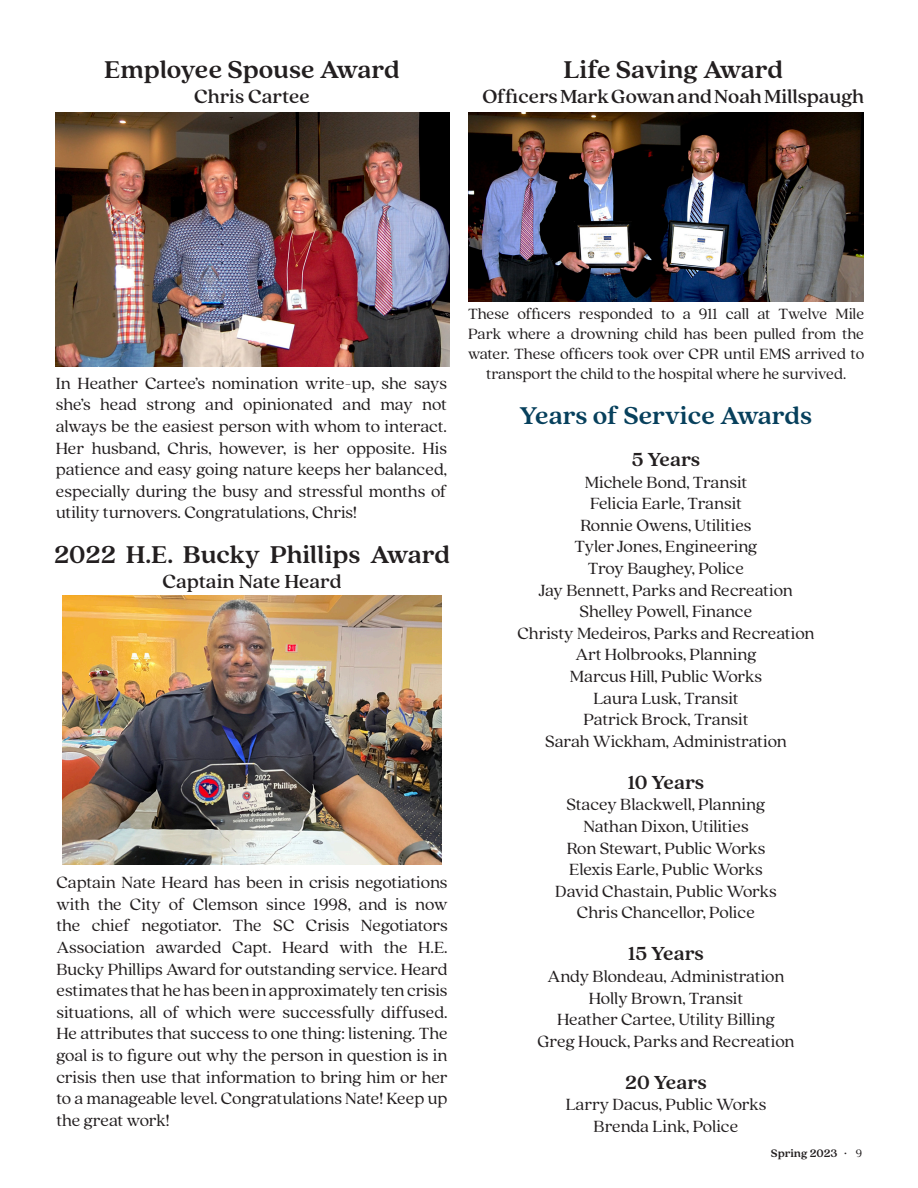
<style>
.page{position:relative;width:918px;height:1188px;background:#fff}
.page>*{position:absolute;margin:0;border:0;box-sizing:border-box;transform-origin:0 0}
.t1{font:700 27px "Quincy CF";color:#231f20}
.t2{font:700 27px "Quincy CF";letter-spacing:-.005em;color:#07405c}
.t3{font:500 21px "Quincy CF";color:#231f20}
.t4{font:700 21px "Quincy CF";letter-spacing:-.005em;color:#231f20}
.t5{font:18px/21.6px "Quincy CF";letter-spacing:-.005em;color:#231f20;text-align:justify}
.t6{font:16.5px/19.8px "Quincy CF";letter-spacing:-.005em;color:#231f20;text-align:center}
.t7{font:700 12px "Quincy CF";color:#231f20}
.s1{font-weight:400}
</style>
<div class="page">
<img style="left:56px;top:112px;width:394px;height:254px">
<img style="left:468px;top:112px;width:396px;height:189px">
<img style="left:62px;top:596px;width:380px;height:269px">
<p class="t1" style="left:104px;top:51px;width:297px">Employee Spouse Award</p>
<p class="t3" style="left:194px;top:82px;width:118px">Chris Cartee</p>
<p class="t1" style="left:563px;top:51px;width:221px">Life Saving Award</p>
<p class="t3" style="left:482px;top:82px;width:383px">Officers Mark Gowan and Noah Millspaugh</p>
<p class="t5" style="left:56px;top:371px;width:393px">In Heather Cartee’s nomination write-up, she says she’s head strong and opinionated and may not always be the easiest person with whom to interact.<br>Her husband, Chris, however, is her opposite. His patience and easy going nature keeps her balanced, especially during the busy and stressful months of utility turnovers. Congratulations, Chris!</p>
<p class="t1" style="left:54px;top:535px;width:398px">2022 H.E. Bucky Phillips Award</p>
<p class="t3" style="left:162px;top:567px;width:181px">Captain Nate Heard</p>
<p class="t5" style="left:56px;top:871px;width:393px">Captain Nate Heard has been in crisis negotiations with the City of Clemson since 1998, and is now the chief negotiator. The SC Crisis Negotiators Association awarded Capt. Heard with the H.E.<br>Bucky Phillips Award for outstanding service. Heard estimates that he has been in approximately ten crisis situations, all of which were successfully diffused.<br>He attributes that success to one thing: listening. The goal is to figure out why the person in question is in crisis then use that information to bring him or her to a manageable level. Congratulations Nate! Keep up the great work!</p>
<p class="t6" style="left:468px;top:303px;width:398px">These officers responded to a 911 call at Twelve Mile Park where a drowning child has been pulled from the water. These officers took over CPR until EMS arrived to transport the child to the hospital where he survived.</p>
<p class="t2" style="left:520px;top:396px;width:294px">Years of Service Awards</p>
<p class="t4" style="left:632px;top:445px;width:70px">5 Years</p>
<p class="t5" style="left:585px;top:470px;width:164px">Michele Bond, Transit</p>
<p class="t5" style="left:590px;top:492px;width:153px">Felicia Earle, Transit</p>
<p class="t5" style="left:580px;top:513px;width:173px">Ronnie Owens, Utilities</p>
<p class="t5" style="left:574px;top:535px;width:185px">Tyler Jones, Engineering</p>
<p class="t5" style="left:588px;top:557px;width:158px">Troy Baughey, Police</p>
<p class="t5" style="left:539px;top:578px;width:255px">Jay Bennett, Parks and Recreation</p>
<p class="t5" style="left:580px;top:600px;width:174px">Shelley Powell, Finance</p>
<p class="t5" style="left:517px;top:621px;width:299px">Christy Medeiros, Parks and Recreation</p>
<p class="t5" style="left:575px;top:643px;width:183px">Art Holbrooks, Planning</p>
<p class="t5" style="left:570px;top:665px;width:194px">Marcus Hill, Public Works</p>
<p class="t5" style="left:593px;top:686px;width:147px">Laura Lusk, Transit</p>
<p class="t5" style="left:584px;top:708px;width:166px">Patrick Brock, Transit</p>
<p class="t5" style="left:545px;top:729px;width:243px">Sarah Wickham, Administration</p>
<p class="t4" style="left:628px;top:767px;width:78px">10 Years</p>
<p class="t5" style="left:567px;top:793px;width:200px">Stacey Blackwell, Planning</p>
<p class="t5" style="left:583px;top:815px;width:167px">Nathan Dixon, Utilities</p>
<p class="t5" style="left:567px;top:836px;width:200px">Ron Stewart, Public Works</p>
<p class="t5" style="left:569px;top:858px;width:195px">Elexis Earle, Public Works</p>
<p class="t5" style="left:555px;top:879px;width:223px">David Chastain, Public Works</p>
<p class="t5" style="left:577px;top:901px;width:180px">Chris Chancellor, Police</p>
<p class="t4" style="left:628px;top:939px;width:77px">15 Years</p>
<p class="t5" style="left:548px;top:965px;width:238px">Andy Blondeau, Administration</p>
<p class="t5" style="left:589px;top:986px;width:156px">Holly Brown, Transit</p>
<p class="t5" style="left:557px;top:1008px;width:219px">Heather Cartee, Utility Billing</p>
<p class="t5" style="left:538px;top:1029px;width:258px">Greg Houck, Parks and Recreation</p>
<p class="t4" style="left:625px;top:1067px;width:83px">20 Years</p>
<p class="t5" style="left:566px;top:1093px;width:202px">Larry Dacus, Public Works</p>
<p class="t5" style="left:594px;top:1115px;width:146px">Brenda Link, Police</p>
<p class="t7" style="left:771px;top:1145px;width:93px">Spring 2023 ∙ <span class="s1">9</span></p>
</div>
